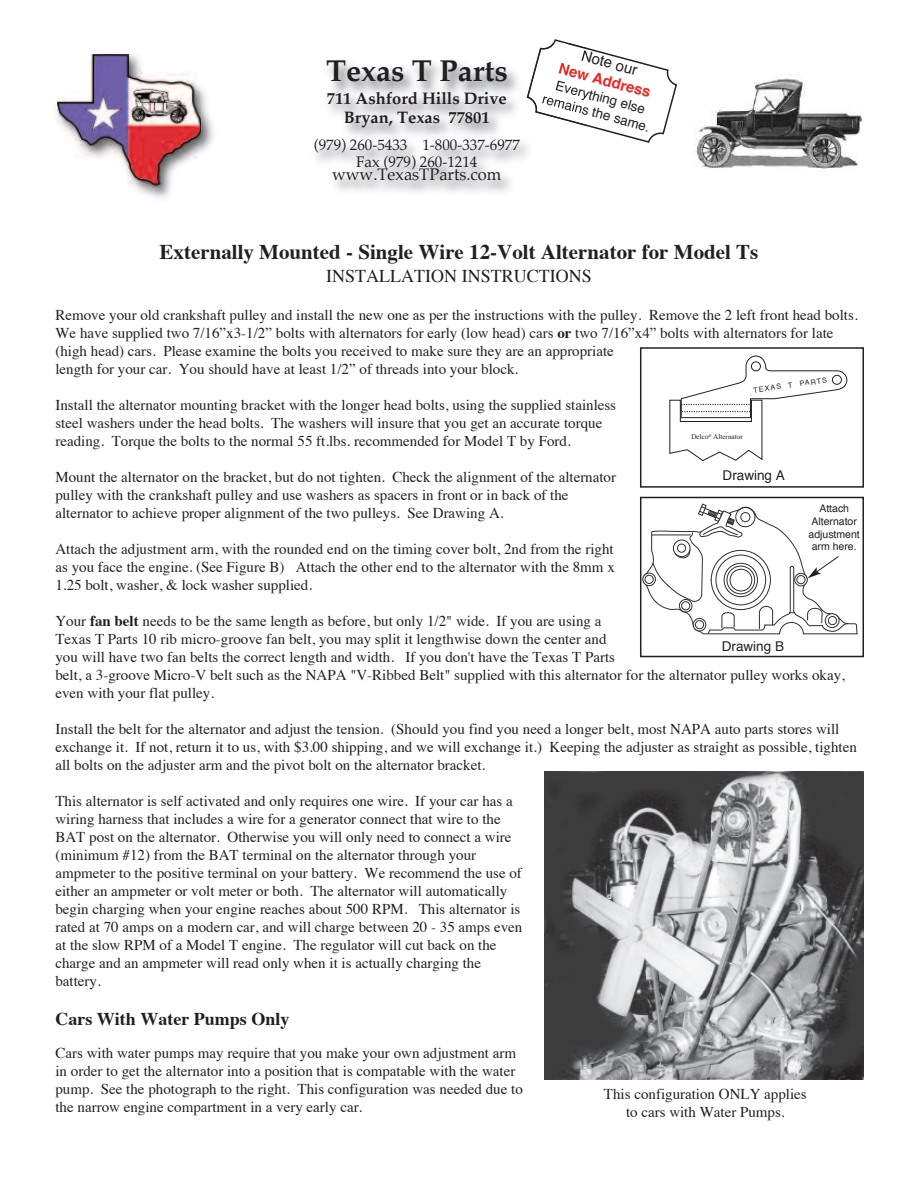
<style>
.page{position:relative;width:918px;height:1188px;background:#fff}
.page>*{position:absolute;margin:0;border:0;box-sizing:border-box;transform-origin:0 0}
.t1{font:700 30px "Palatino";color:#231f20}
.t2{font:700 21px "Times";color:#231f20}
.t3{font:18px "Times";color:#231f20}
.t4{font:700 18px "Times";color:#231f20}
.t5{font:700 16.5px/19.5px "Palatino";color:#231f20;text-align:center}
.t6{font:16.5px "Palatino";color:#231f20}
.t7{font:15px/18px "Times";color:#231f20}
.t8{font:15px/16.5px "Palatino";color:#231f20;text-align:center}
.t9{font:700 15px "Helvetica";color:#ea2924}
.t10{font:15px "Helvetica";color:#231f20}
.t11{font:13.5px/16.2px "Helvetica";color:#231f20;text-align:center}
.t12{font:10.5px/12.6px "Helvetica";color:#231f20;text-align:center}
.t13{font:7.2px "Times";color:#231f20}
.t14{font:7.2px "Helvetica";color:#231f20}
.s1{font-weight:700}
</style>
<div class="page">
<div style="left:640px;top:497px;width:224px;height:160px;border:2px solid #231f20"></div>
<svg style="left:670px;top:355px;width:178px;height:106px"></svg>
<div style="left:640px;top:347px;width:224px;height:141px;border:2px solid #231f20"></div>
<svg style="left:643px;top:503px;width:215px;height:132px"></svg>
<img style="left:545px;top:772px;width:319px;height:308px">
<img style="left:693px;top:74px;width:171px;height:95px">
<svg style="left:527px;top:39px;width:150px;height:104px"></svg>
<img style="left:559px;top:63px;width:29px;height:18px">
<img style="left:556px;top:81px;width:32px;height:15px">
<img style="left:542px;top:96px;width:46px;height:20px">
<img style="left:91px;top:54px;width:123px;height:144px">
<img style="left:57px;top:55px;width:144px;height:135px">
<h1 class="t1" style="left:326px;top:56px;width:183px">Texas T Parts</h1>
<p class="t5" style="left:327px;top:89px;width:182px">711 Ashford Hills Drive<br>Bryan, Texas 77801</p>
<p class="t8" style="left:314px;top:138px;width:208px">(979) 260-5433 1-800-337-6977<br>Fax (979) 260-1214</p>
<p class="t6" style="left:332px;top:167px;width:171px">www.TexasTParts.com</p>
<p class="t10" style="left:583px;top:49px;width:59px;rotate:15deg">Note our</p>
<p class="t11" style="left:549px;top:76px;width:113px;rotate:15deg">Everything else remains the same.</p>
<p class="t9" style="left:561px;top:62px;width:97px;rotate:15deg">New Address</p>
<h2 class="t2" style="left:160px;top:243px;width:600px">Externally Mounted - Single Wire 12-Volt Alternator for Model Ts</h2>
<p class="t3" style="left:326px;top:269px;width:267px">INSTALLATION INSTRUCTIONS</p>
<p class="t7" style="left:55px;top:307px;width:804px">Remove your old crankshaft pulley and install the new one as per the instructions with the pulley. Remove the 2 left front head bolts.<br>We have supplied two 7/16”x3-1/2” bolts with alternators for early (low head) cars <span class="s1">or</span> two 7/16”x4” bolts with alternators for late (high head) cars. Please examine the bolts you received to make sure they are an appropriate<br>length for your car. You should have at least 1/2” of threads into your block.</p>
<p class="t7" style="left:55px;top:397px;width:562px">Install the alternator mounting bracket with the longer head bolts, using the supplied stainless steel washers under the head bolts. The washers will insure that you get an accurate torque reading. Torque the bolts to the normal 55 ft.lbs. recommended for Model T by Ford.</p>
<p class="t7" style="left:55px;top:469px;width:562px">Mount the alternator on the bracket, but do not tighten. Check the alignment of the alternator pulley with the crankshaft pulley and use washers as spacers in front or in back of the alternator to achieve proper alignment of the two pulleys. See Drawing A.</p>
<p class="t7" style="left:55px;top:541px;width:561px;text-align:justify">Attach the adjustment arm, with the rounded end on the timing cover bolt, 2nd from the right as you face the engine. (See Figure B) Attach the other end to the alternator with the 8mm x 1.25 bolt, washer, &amp; lock washer supplied.</p>
<p class="t7" style="left:55px;top:613px;width:791px">Your <span class="s1">fan belt</span> needs to be the same length as before, but only 1/2" wide. If you are using a<br>Texas T Parts 10 rib micro-groove fan belt, you may split it lengthwise down the center and<br>you will have two fan belts the correct length and width. If you don't have the Texas T Parts<br>belt, a 3-groove Micro-V belt such as the NAPA "V-Ribbed Belt" supplied with this alternator for the alternator pulley works okay, even with your flat pulley.</p>
<p class="t7" style="left:55px;top:721px;width:803px">Install the belt for the alternator and adjust the tension. (Should you find you need a longer belt, most NAPA auto parts stores will exchange it. If not, return it to us, with $3.00 shipping, and we will exchange it.) Keeping the adjuster as straight as possible, tighten all bolts on the adjuster arm and the pivot bolt on the alternator bracket.</p>
<p class="t7" style="left:55px;top:793px;width:468px">This alternator is self activated and only requires one wire. If your car has a wiring harness that includes a wire for a generator connect that wire to the BAT post on the alternator. Otherwise you will only need to connect a wire (minimum #12) from the BAT terminal on the alternator through your ampmeter to the positive terminal on your battery. We recommend the use of either an ampmeter or volt meter or both. The alternator will automatically begin charging when your engine reaches about 500 RPM. This alternator is rated at 70 amps on a modern car, and will charge between 20 - 35 amps even at the slow RPM of a Model T engine. The regulator will cut back on the charge and an ampmeter will read only when it is actually charging the battery.</p>
<p class="t4" style="left:56px;top:1012px;width:235px">Cars With Water Pumps Only</p>
<p class="t7" style="left:55px;top:1045px;width:469px">Cars with water pumps may require that you make your own adjustment arm in order to get the alternator into a position that is compatable with the water pump. See the photograph to the right. This configuration was needed due to the narrow engine compartment in a very early car.</p>
<p class="t14" style="left:753px;top:387px;width:76px;rotate:-8deg">TEXAS T PARTS</p>
<p class="t13" style="left:691px;top:434px;width:53px">Delco<sup>®</sup> Alternator</p>
<p class="t11" style="left:723px;top:468px;width:64px">Drawing A</p>
<p class="t12" style="left:809px;top:503px;width:53px">Attach<br>Alternator adjustment arm here.</p>
<p class="t11" style="left:722px;top:639px;width:64px">Drawing B</p>
<p class="t7" style="left:604px;top:1086px;width:204px;text-align:center">This configuration ONLY applies to cars with Water Pumps.</p>
</div>
